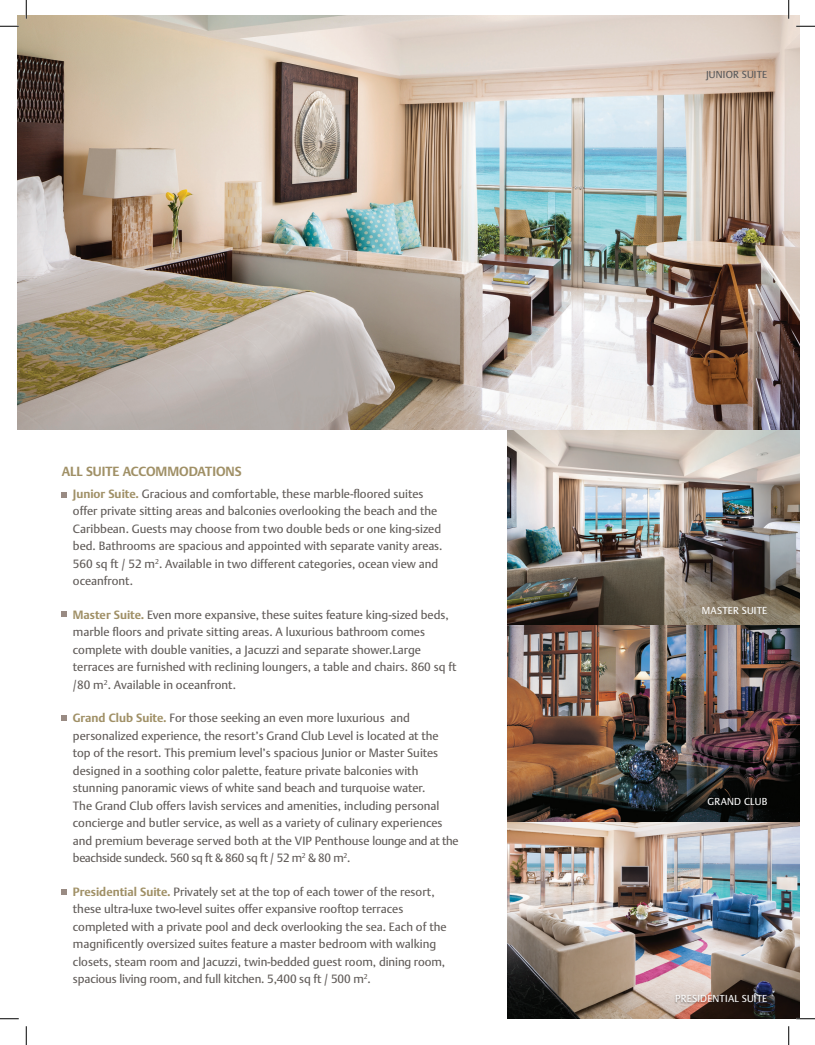
<style>
.page{position:relative;width:815px;height:1045px;background:#fff}
.page>*{position:absolute;margin:0;border:0;box-sizing:border-box;transform-origin:0 0}
.t1{font:700 13.12px "DTL Argo TOT";color:#a09066}
.t2{font:11.88px/17.5px "DTL Argo TOT";color:#615c59}
.t3{font:10px "DTL Argo TOT";letter-spacing:.02em;color:#fff}
.t4{font:10px "DTL Argo TOT";letter-spacing:.02em;color:#57585a}
.s1{font-weight:700;color:#a09066}
</style>
<div class="page">
<img style="left:507px;top:429px;width:292px;height:589px">
<div style="left:673px;top:994px;width:94px;height:10px;background:#231f20;opacity:.5"></div>
<img style="left:17px;top:16px;width:782px;height:413px">
<svg style="left:62px;top:492px;width:5px;height:5px"></svg>
<svg style="left:62px;top:612px;width:5px;height:5px"></svg>
<svg style="left:62px;top:715px;width:5px;height:5px"></svg>
<svg style="left:62px;top:889px;width:5px;height:5px"></svg>
<svg style="left:0;top:25px;width:19px;height:2px"></svg>
<svg style="left:796px;top:25px;width:18px;height:2px"></svg>
<svg style="left:0;top:1018px;width:19px;height:1px"></svg>
<svg style="left:796px;top:1018px;width:18px;height:1px"></svg>
<svg style="left:25px;top:0;width:2px;height:19px"></svg>
<svg style="left:25px;top:1026px;width:2px;height:19px"></svg>
<svg style="left:787px;top:0;width:2px;height:19px"></svg>
<svg style="left:788px;top:1026px;width:1px;height:19px"></svg>
<p class="t1" style="left:62px;top:463px;width:181px">ALL SUITE ACCOMMODATIONS</p>
<p class="t2" style="left:73px;top:485px;width:371px"><span class="s1">Junior Suite.</span> Gracious and comfortable, these marble-floored suites offer private sitting areas and balconies overlooking the beach and the Caribbean. Guests may choose from two double beds or one king-sized bed. Bathrooms are spacious and appointed with separate vanity areas.<br>560 sq ft / 52 m<sup>2</sup>. Available in two different categories, ocean view and oceanfront.</p>
<p class="t2" style="left:73px;top:606px;width:385px"><span class="s1">Master Suite.</span> Even more expansive, these suites feature king-sized beds, marble floors and private sitting areas. A luxurious bathroom comes complete with double vanities, a Jacuzzi and separate shower.Large terraces are furnished with reclining loungers, a table and chairs. 860 sq ft /80 m<sup>2</sup>. Available in oceanfront.</p>
<p class="t2" style="left:73px;top:709px;width:387px"><span class="s1">Grand Club Suite.</span> For those seeking an even more luxurious and personalized experience, the resort’s Grand Club Level is located at the top of the resort. This premium level’s spacious Junior or Master Suites designed in a soothing color palette, feature private balconies with stunning panoramic views of white sand beach and turquoise water.<br>The Grand Club offers lavish services and amenities, including personal concierge and butler service, as well as a variety of culinary experiences and premium beverage served both at the VIP Penthouse lounge and at the beachside sundeck. 560 sq ft &amp; 860 sq ft / 52 m<sup>2</sup> &amp; 80 m<sup>2</sup>.</p>
<p class="t2" style="left:73px;top:883px;width:375px"><span class="s1">Presidential Suite.</span> Privately set at the top of each tower of the resort, these ultra-luxe two-level suites offer expansive rooftop terraces completed with a private pool and deck overlooking the sea. Each of the magnificently oversized suites feature a master bedroom with walking closets, steam room and Jacuzzi, twin-bedded guest room, dining room, spacious living room, and full kitchen. 5,400 sq ft / 500 m<sup>2</sup>.</p>
<p class="t4" style="left:705px;top:68px;width:63px">JUNIOR SUITE</p>
<p class="t3" style="left:701px;top:605px;width:67px">MASTER SUITE</p>
<p class="t3" style="left:707px;top:795px;width:61px">GRAND CLUB</p>
<p class="t3" style="left:675px;top:992px;width:94px">PRESIDENTIAL SUITE</p>
</div>
